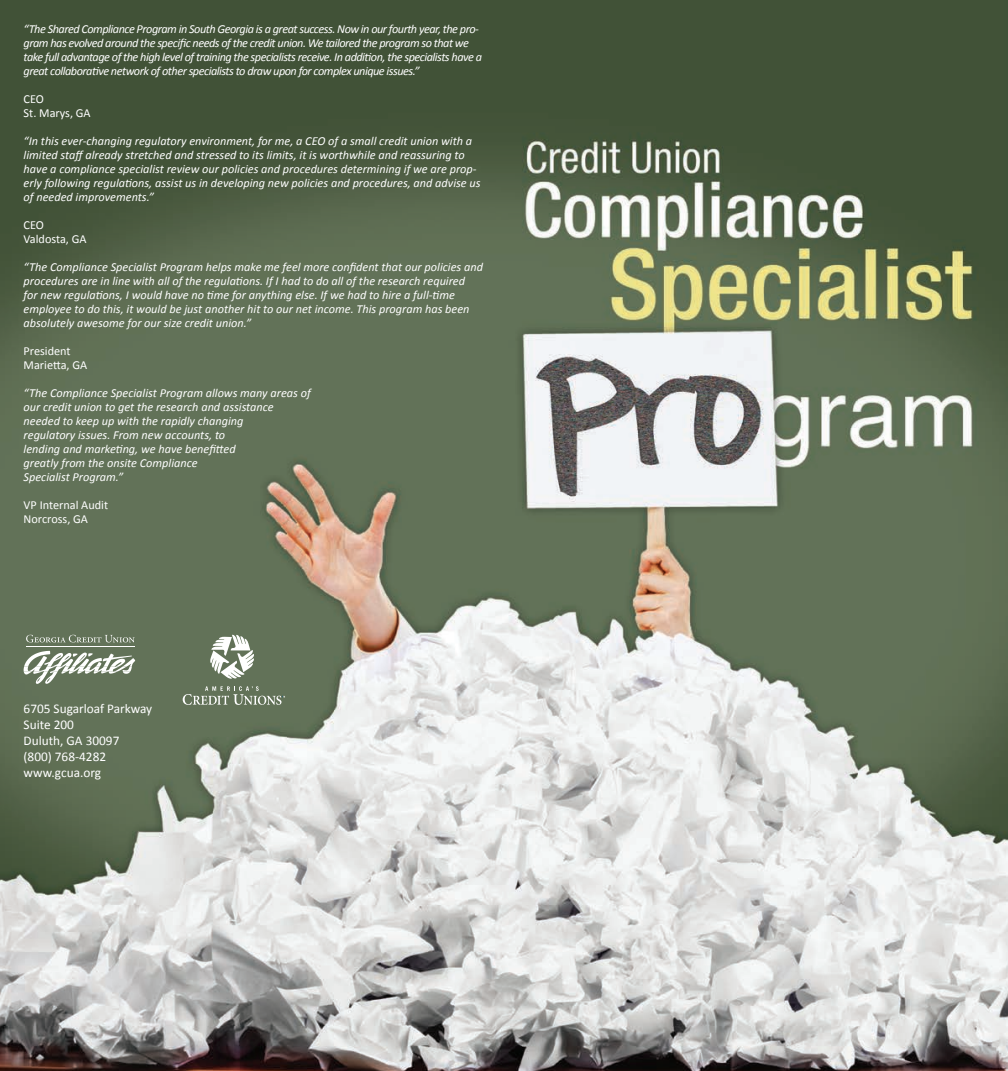
<style>
.page{position:relative;width:1008px;height:1071px;background:#fff}
.page>*{position:absolute;margin:0;border:0;box-sizing:border-box;transform-origin:0 0}
.t1{font:13.3px/15.9px "Calibri";color:#fff}
.t2{font:italic 12.25px/14px "Calibri";color:#fff}
.t3{font:italic 12.25px/14px "Calibri";letter-spacing:-.04em;color:#fff}
.t4{font:12.25px/14px "Calibri";color:#fff}
</style>
<div class="page">
<img style="left:0;top:0;width:1008px;height:1071px">
<svg style="left:210px;top:635px;width:45px;height:44px"></svg>
<svg style="left:183px;top:686px;width:102px;height:19px;background:#7e8b76"></svg>
<svg style="left:26px;top:635px;width:109px;height:7px"></svg>
<hr style="left:26px;top:646px;width:108px;height:1px;background:#fff">
<svg style="left:24px;top:651px;width:111px;height:33px"></svg>
<p class="t3" style="left:24px;top:21px;width:460px">“The Shared Compliance Program in South Georgia is a great success. Now in our fourth year, the pro&shy;gram has evolved around the specific needs of the credit union. We tailored the program so that we take full advantage of the high level of training the specialists receive. In addition, the specialists have a great collaborative network of other specialists to draw upon for complex unique issues.”</p>
<p class="t4" style="left:24px;top:91px;width:69px">CEO<br>St. Marys, GA</p>
<p class="t2" style="left:24px;top:133px;width:458px">“In this ever-changing regulatory environment, for me, a CEO of a small credit union with a limited staff already stretched and stressed to its limits, it is worthwhile and reassuring to have a compliance specialist review our policies and procedures determining if we are prop&shy;erly following regulations, assist us in developing new policies and procedures, and advise us of needed improvements.”</p>
<p class="t4" style="left:24px;top:217px;width:64px">CEO<br>Valdosta, GA</p>
<p class="t2" style="left:24px;top:259px;width:461px">“The Compliance Specialist Program helps make me feel more confident that our policies and procedures are in line with all of the regulations. If I had to do all of the research required<br>for new regulations, I would have no time for anything else. If we had to hire a full-time employee to do this, it would be just another hit to our net income. This program has been absolutely awesome for our size credit union.”</p>
<p class="t4" style="left:24px;top:343px;width:65px">President<br>Marietta, GA</p>
<p class="t2" style="left:24px;top:385px;width:289px">“The Compliance Specialist Program allows many areas of our credit union to get the research and assistance needed to keep up with the rapidly changing<br>regulatory issues. From new accounts, to<br>lending and marketing, we have benefitted<br>greatly from the onsite Compliance<br>Specialist Program.”</p>
<p class="t4" style="left:24px;top:497px;width:86px">VP Internal Audit<br>Norcross, GA</p>
<p class="t1" style="left:24px;top:700px;width:130px">6705 Sugarloaf Parkway<br>Suite 200<br>Duluth, GA 30097<br>(800) 768-4282 www.gcua.org</p>
</div>
